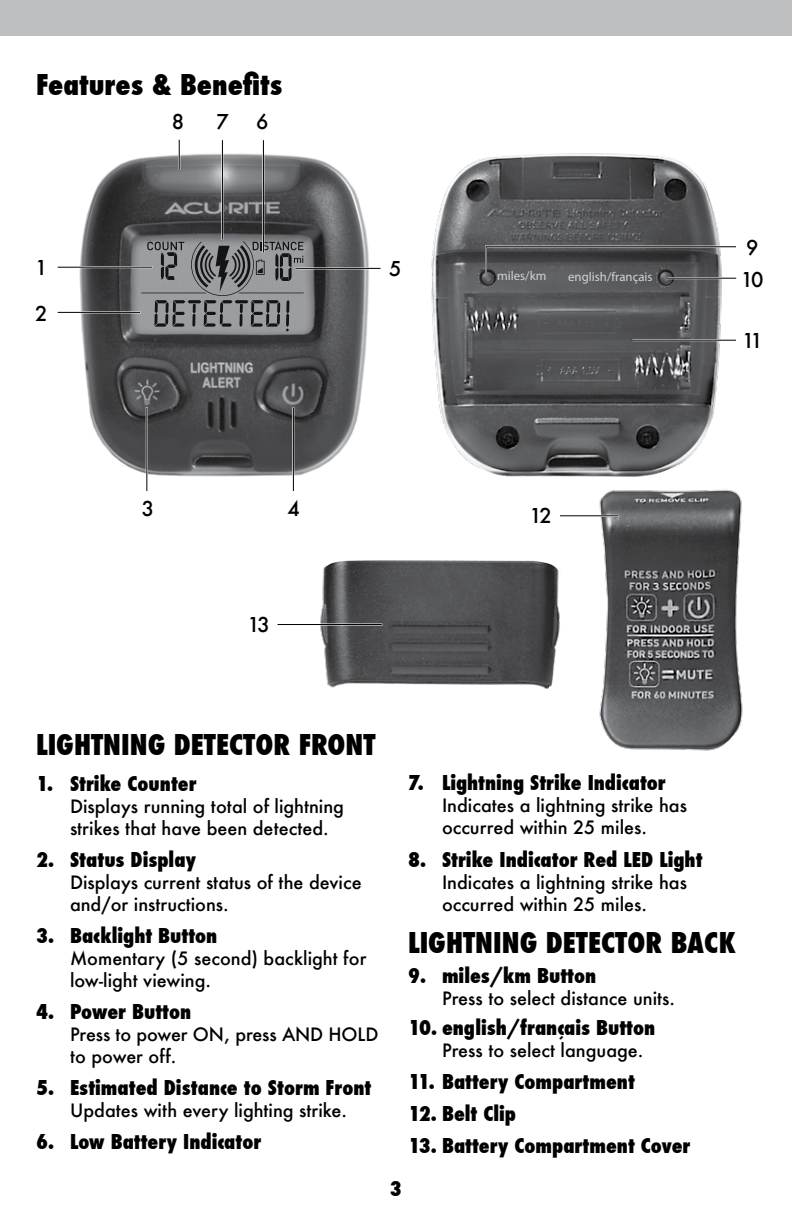
<style>
.page{position:relative;width:792px;height:1224px;background:#fff}
.page>*{position:absolute;margin:0;border:0;box-sizing:border-box;transform-origin:0 0}
.t1{font:800 condensed 28px "Futura";color:#000}
.t2{font:800 condensed 20px "Futura";color:#000}
.t3{font:500 20px "Futura";letter-spacing:-.125em;color:#000}
.t4{font:500 18px/22px "Futura";color:#000}
.t5{font:12.8px "Myriad Pro";color:#d1d3d4}
</style>
<div class="page">
<div style="left:0;top:0;width:792px;height:36px;background:#bcbec0"></div>
<img style="left:431px;top:153px;width:291px;height:324px">
<img style="left:473px;top:264px;width:27px;height:27px">
<img style="left:651px;top:276px;width:27px;height:15px">
<img style="left:79px;top:153px;width:290px;height:324px">
<svg style="left:141px;top:241px;width:163px;height:90px;background:#7d7f81"></svg>
<hr style="left:632px;top:339px;width:105px;height:2px;background:#fff">
<hr style="left:632px;top:340px;width:104px;height:1px;background:#000">
<hr style="left:668px;top:277px;width:69px;height:2px;background:#fff">
<hr style="left:667px;top:278px;width:69px;height:1px;background:#000">
<img style="left:320px;top:560px;width:240px;height:129px">
<hr style="left:278px;top:624px;width:104px;height:2px;background:#fff">
<hr style="left:278px;top:624px;width:104px;height:1px;background:#000">
<img style="left:599px;top:489px;width:144px;height:262px">
<hr style="left:560px;top:515px;width:59px;height:2px;background:#fff">
<hr style="left:560px;top:515px;width:58px;height:1px;background:#000">
<hr style="left:292px;top:407px;width:2px;height:84px;background:#fff">
<hr style="left:146px;top:407px;width:2px;height:84px;background:#fff">
<hr style="left:146px;top:408px;width:1px;height:83px;background:#000">
<hr style="left:221px;top:140px;width:2px;height:100px;background:#fff">
<hr style="left:222px;top:140px;width:1px;height:99px;background:#000">
<hr style="left:178px;top:140px;width:2px;height:30px;background:#fff">
<hr style="left:179px;top:140px;width:1px;height:30px;background:#000">
<hr style="left:262px;top:140px;width:2px;height:113px;background:#fff">
<hr style="left:263px;top:140px;width:1px;height:113px;background:#000">
<hr style="left:293px;top:408px;width:1px;height:83px;background:#000">
<hr style="left:58px;top:266px;width:95px;height:2px;background:#fff">
<hr style="left:58px;top:267px;width:94px;height:1px;background:#000">
<hr style="left:58px;top:311px;width:82px;height:2px;background:#fff">
<hr style="left:58px;top:312px;width:82px;height:1px;background:#000">
<hr style="left:297px;top:267px;width:84px;height:2px;background:#fff">
<hr style="left:296px;top:268px;width:85px;height:1px;background:#000">
<svg style="left:484px;top:245px;width:252px;height:31px;background:#59595b"></svg>
<h1 class="t1" style="left:36px;top:66px;width:248px">Features &amp; Benefits</h1>
<p class="t3" style="left:35px;top:254px;width:14px">1</p>
<p class="t3" style="left:35px;top:300px;width:14px">2</p>
<p class="t3" style="left:172px;top:108px;width:14px">8</p>
<p class="t3" style="left:216px;top:108px;width:14px">7</p>
<p class="t3" style="left:256px;top:108px;width:14px">6</p>
<p class="t3" style="left:389px;top:255px;width:14px">5</p>
<p class="t5" style="left:497px;top:268px;width:51px">miles/km</p>
<p class="t5" style="left:568px;top:268px;width:86px">english/français</p>
<p class="t3" style="left:746px;top:234px;width:14px">9</p>
<p class="t3" style="left:741px;top:266px;width:24px">10</p>
<p class="t3" style="left:742px;top:327px;width:22px">11</p>
<p class="t3" style="left:142px;top:495px;width:14px">3</p>
<p class="t3" style="left:288px;top:495px;width:14px">4</p>
<p class="t3" style="left:248px;top:611px;width:24px">13</p>
<p class="t3" style="left:530px;top:501px;width:24px">12</p>
<h1 class="t1" style="left:36px;top:726px;width:341px">LIGHTNING DETECTOR FRONT</h1>
<p class="t2" style="left:36px;top:770px;width:162px">1. Strike Counter</p>
<p class="t4" style="left:70px;top:795px;width:276px">Displays running total of lightning strikes that have been detected.</p>
<p class="t2" style="left:36px;top:846px;width:162px">2. Status Display</p>
<p class="t4" style="left:70px;top:871px;width:293px">Displays current status of the device and/or instructions.</p>
<p class="t2" style="left:36px;top:922px;width:183px">3. Backlight Button</p>
<p class="t4" style="left:70px;top:947px;width:298px">Momentary (5 second) backlight for low-light viewing.</p>
<p class="t2" style="left:36px;top:998px;width:157px">4. Power Button</p>
<p class="t4" style="left:70px;top:1023px;width:310px">Press to power ON, press AND HOLD to power off.</p>
<p class="t2" style="left:36px;top:1074px;width:337px">5. Estimated Distance to Storm Front</p>
<p class="t4" style="left:70px;top:1099px;width:279px">Updates with every lighting strike.</p>
<p class="t2" style="left:36px;top:1128px;width:227px">6. Low Battery Indicator</p>
<p class="t2" style="left:408px;top:769px;width:259px">7. Lightning Strike Indicator</p>
<p class="t4" style="left:442px;top:795px;width:247px">Indicates a lightning strike has occurred within 25 miles.</p>
<p class="t2" style="left:408px;top:845px;width:296px">8. Strike Indicator Red LED Light</p>
<p class="t4" style="left:442px;top:871px;width:247px">Indicates a lightning strike has occurred within 25 miles.</p>
<h1 class="t1" style="left:408px;top:923px;width:329px">LIGHTNING DETECTOR BACK</h1>
<p class="t2" style="left:408px;top:961px;width:190px">9. miles/km Button</p>
<p class="t4" style="left:442px;top:987px;width:234px">Press to select distance units.</p>
<p class="t2" style="left:408px;top:1013px;width:249px">10. english/français Button</p>
<p class="t4" style="left:442px;top:1039px;width:203px">Press to select language.</p>
<p class="t2" style="left:408px;top:1067px;width:228px">11. Battery Compartment</p>
<p class="t2" style="left:408px;top:1099px;width:110px">12. Belt Clip</p>
<p class="t2" style="left:408px;top:1131px;width:284px">13. Battery Compartment Cover</p>
<p class="t2" style="left:390px;top:1175px;width:14px">3</p>
</div>
